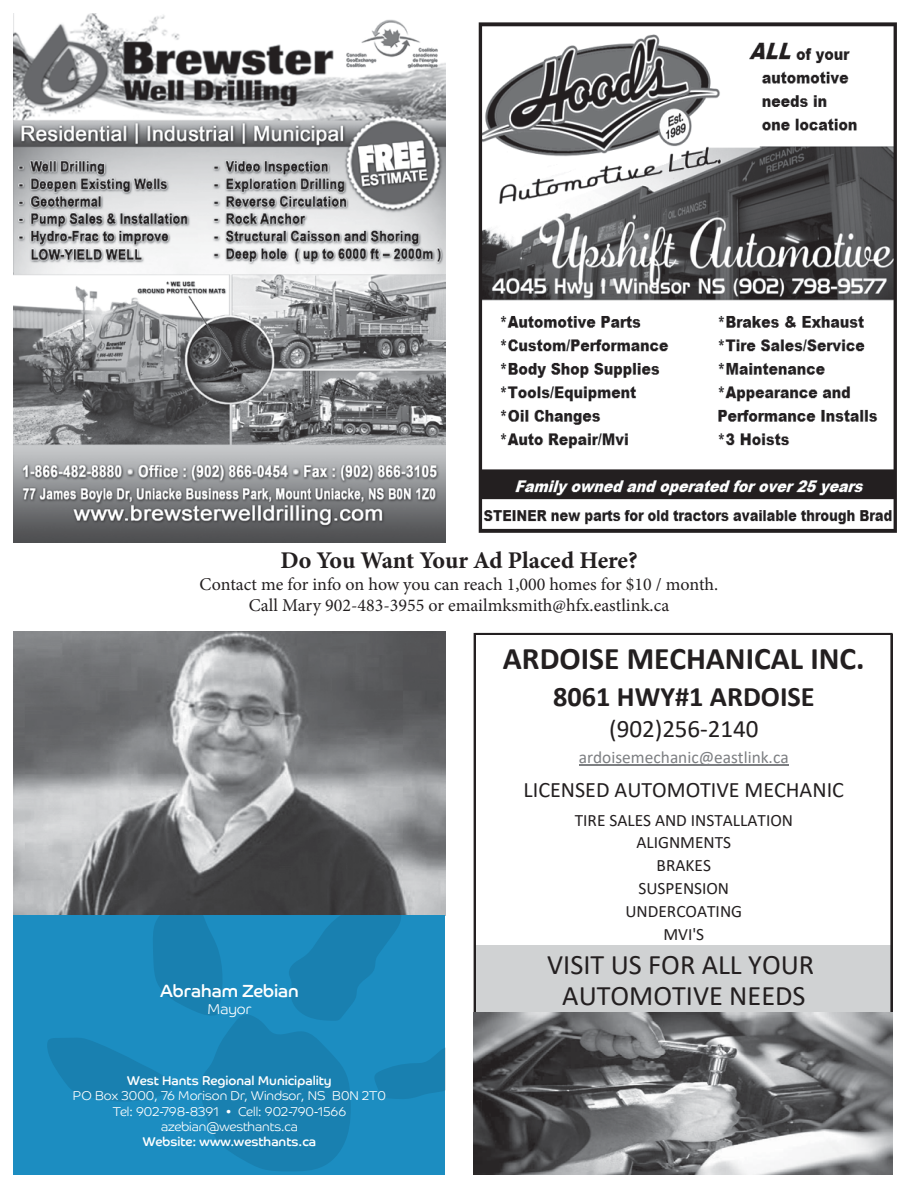
<style>
.page{position:relative;width:918px;height:1188px;background:#fff}
.page>*{position:absolute;margin:0;border:0;box-sizing:border-box;transform-origin:0 0}
.t1{font:700 31.5px "Calibri";color:#231f20}
.t2{font:28.35px/32px "Calibri";color:#231f20;text-align:center}
.t3{font:700 28.35px "Calibri";color:#231f20}
.t4{font:25.05px "Calibri";letter-spacing:-.005em;color:#231f20}
.t5{font:700 24px "Minion Pro";letter-spacing:-.005em;color:#231f20}
.t6{font:22.05px "Calibri";color:#231f20}
.t7{font:18px/21.6px "Minion Pro";color:#231f20;text-align:center}
.t8{font:17.55px "Co Headline";color:#fff}
.t9{font:17.4px/22.8px "Calibri";color:#231f20;text-align:center}
.t10{font:17.4px "Calibri";color:#7d7f82}
.t11{font:300 14.4px "Co Headline";color:#fff}
.t12{font:300 12.75px/15.3px "Co Headline";color:#fff;text-align:center}
.t13{font:12.75px "Co Headline";color:#fff}
</style>
<div class="page">
<img style="left:14px;top:632px;width:432px;height:283px">
<div style="left:14px;top:915px;width:432px;height:259px;background:#1c8dc1"></div>
<svg style="left:47px;top:915px;width:399px;height:256px"></svg>
<img style="left:14px;top:14px;width:432px;height:528px">
<img style="left:478px;top:22px;width:419px;height:511px">
<div style="left:476px;top:945px;width:416px;height:69px;background:#d0d2d3"></div>
<hr style="left:579px;top:765px;width:210px;height:1px;background:#7d7f82">
<hr style="left:474px;top:633px;width:2px;height:539px;background:#231f20">
<hr style="left:891px;top:635px;width:1px;height:537px;background:#231f20">
<hr style="left:476px;top:633px;width:416px;height:2px;background:#231f20">
<img style="left:474px;top:1013px;width:418px;height:161px">
<h3 class="t5" style="left:280px;top:544px;width:359px">Do You Want Your Ad Placed Here?</h3>
<p class="t7" style="left:200px;top:573px;width:520px">Contact me for info on how you can reach 1,000 homes for $10 / month.<br>Call Mary 902-483-3955 or emailmksmith@hfx.eastlink.ca</p>
<p class="t8" style="left:160px;top:980px;width:140px">Abraham Zebian</p>
<p class="t11" style="left:208px;top:1001px;width:45px">Mayor</p>
<p class="t13" style="left:127px;top:1073px;width:206px">West Hants Regional Municipality</p>
<p class="t12" style="left:73px;top:1088px;width:315px">PO Box 3000, 76 Morison Dr, Windsor, NS B0N 2T0<br>Tel: 902-798-8391 • Cell: 902-790-1566 azebian@westhants.ca</p>
<p class="t13" style="left:143px;top:1134px;width:175px">Website: www.westhants.ca</p>
<h1 class="t1" style="left:503px;top:636px;width:363px">ARDOISE MECHANICAL INC.</h1>
<h2 class="t3" style="left:553px;top:676px;width:263px">8061 HWY#1 ARDOISE</h2>
<h3 class="t4" style="left:609px;top:712px;width:151px">(902)256-2140</h3>
<p class="t10" style="left:579px;top:745px;width:211px">ardoisemechanic@eastlink.ca</p>
<p class="t6" style="left:524px;top:774px;width:322px">LICENSED AUTOMOTIVE MECHANIC</p>
<p class="t9" style="left:575px;top:808px;width:220px">TIRE SALES AND INSTALLATION<br>ALIGNMENTS<br>BRAKES<br>SUSPENSION<br>UNDERCOATING<br>MVI'S</p>
<h2 class="t2" style="left:547px;top:947px;width:269px">VISIT US FOR ALL YOUR<br>AUTOMOTIVE NEEDS</h2>
</div>
